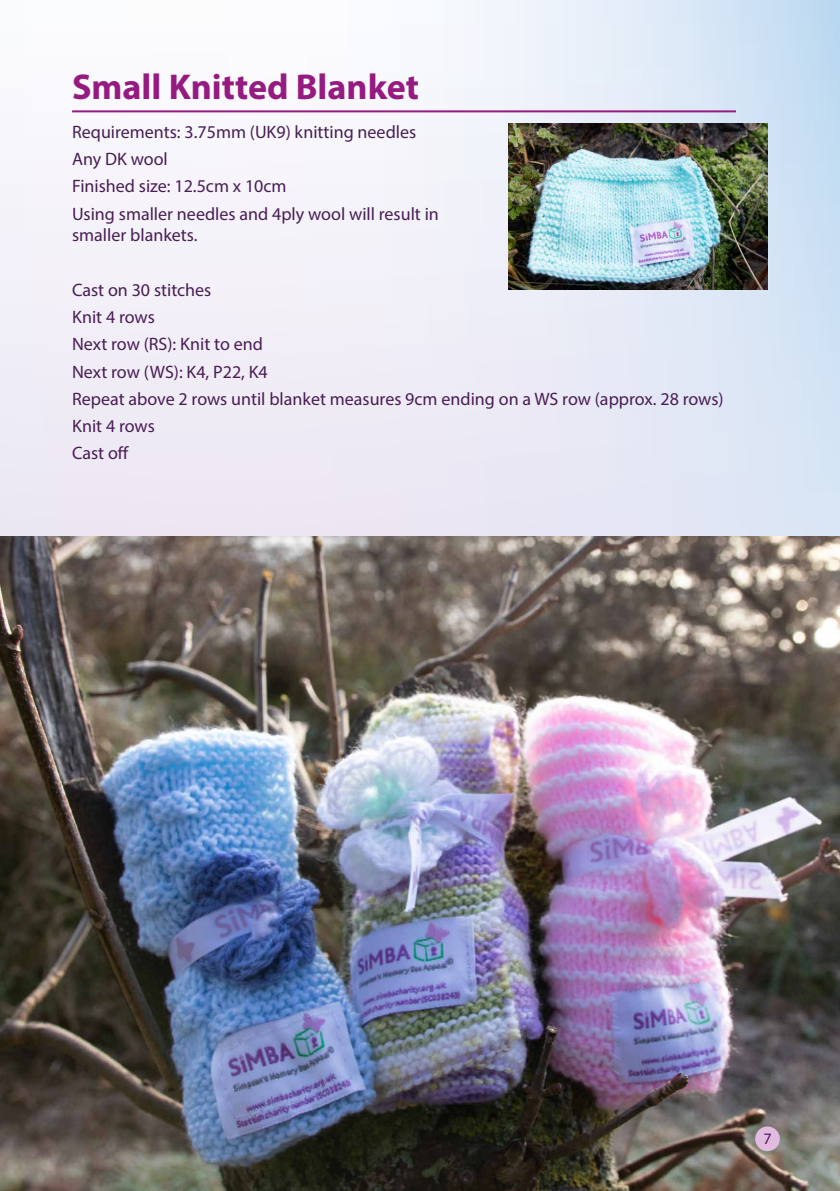
<style>
.page{position:relative;width:840px;height:1191px;background:#fff}
.page>*{position:absolute;margin:0;border:0;box-sizing:border-box;transform-origin:0 0}
.t1{font:700 36px "Myriad Pro";color:#951b81}
.t2{font:18px/27.2px "Myriad Pro";color:#481e54}
.t3{font:16px "Myriad Pro";color:#481e54}
</style>
<div class="page">
<svg style="left:0;top:0;width:839px;height:537px"></svg>
<hr style="left:72px;top:110px;width:663px;height:2px;background:#951b81">
<img style="left:0;top:537px;width:839px;height:654px">
<img style="left:508px;top:123px;width:259px;height:166px">
<div style="left:754px;top:1126px;width:25px;height:25px;background:#e2bbe0;border-radius:50%"></div>
<h1 class="t1" style="left:72px;top:63px;width:348px">Small Knitted Blanket</h1>
<p class="t2" style="left:72px;top:118px;width:368px">Requirements: 3.75mm (UK9) knitting needles Any DK wool<br>Finished size: 12.5cm x 10cm<br>Using smaller needles and 4ply wool will result in</p>
<p class="t2" style="left:72px;top:221px;width:127px">smaller blankets.</p>
<p class="t2" style="left:72px;top:276px;width:652px">Cast on 30 stitches<br>Knit 4 rows<br>Next row (RS): Knit to end<br>Next row (WS): K4, P22, K4<br>Repeat above 2 rows until blanket measures 9cm ending on a WS row (approx. 28 rows)<br>Knit 4 rows<br>Cast off</p>
<p class="t3" style="left:763px;top:1128px;width:10px">7</p>
</div>
